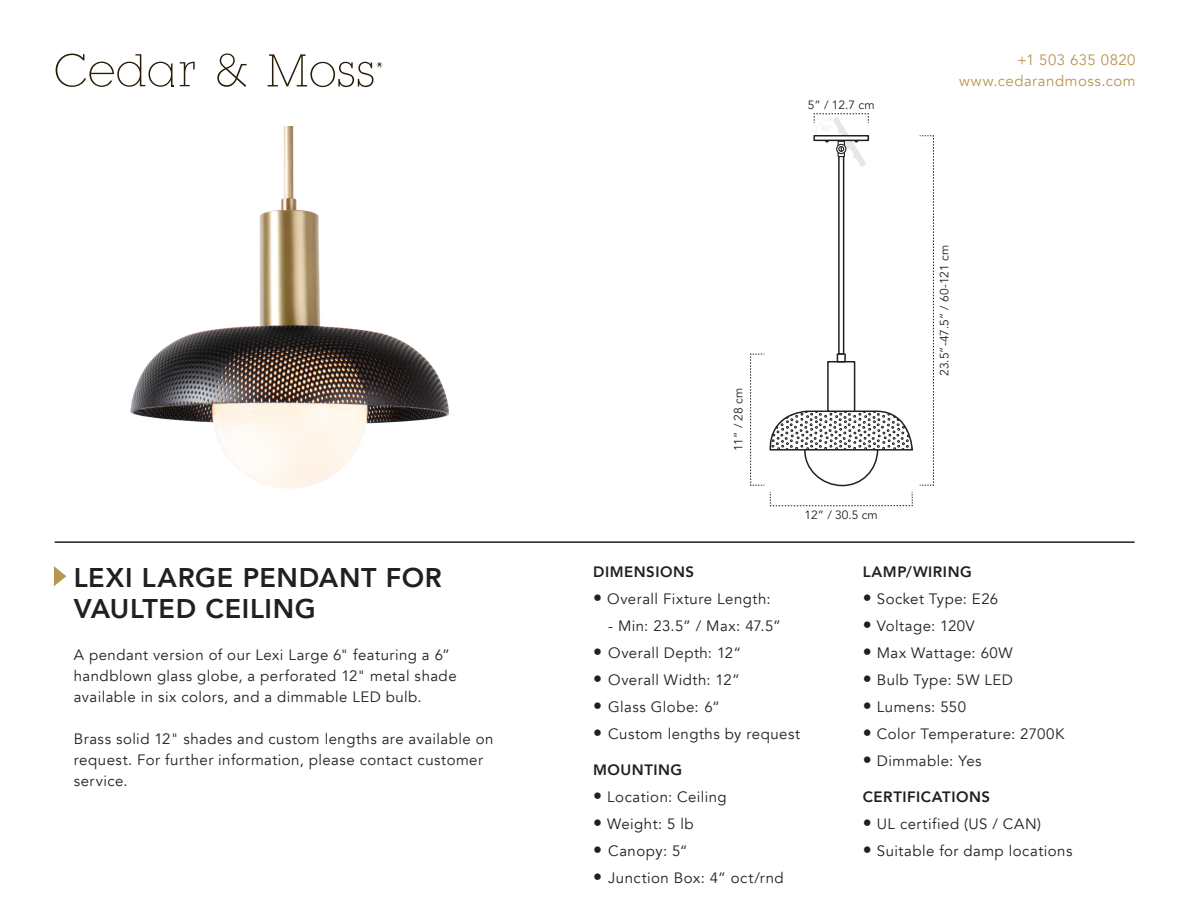
<style>
.page{position:relative;width:1188px;height:918px;background:#fff}
.page>*{position:absolute;margin:0;border:0;box-sizing:border-box;transform-origin:0 0}
.t1{font:800 27px/31.5px "Avenir";letter-spacing:.025em;color:#231f20}
.t2{font:15px/21px "Avenir";letter-spacing:.03em;color:#231f20}
.t3{font:800 15px "Avenir";letter-spacing:.035em;color:#231f20}
.t4{font:15px "Avenir";letter-spacing:.03em;color:#b69651}
.t5{font:12px "Avenir";color:#231f20}
.s1{font-size:18px}
</style>
<div class="page">
<img style="left:130px;top:126px;width:319px;height:363px">
<svg style="left:838px;top:168px;width:6px;height:185px"></svg>
<svg style="left:920px;top:135px;width:14px;height:351px"></svg>
<svg style="left:813px;top:113px;width:56px;height:55px"></svg>
<svg style="left:750px;top:353px;width:163px;height:154px"></svg>
<div style="left:827px;top:361px;width:28px;height:51px;background:#fff;border:2px solid #231f20"></div>
<div style="left:837px;top:353px;width:9px;height:10px;background:#fff;border:2px solid #231f20"></div>
<svg style="left:813px;top:135px;width:56px;height:6px"></svg>
<svg style="left:217px;top:54px;width:30px;height:33px"></svg>
<svg style="left:180px;top:62px;width:15px;height:24px"></svg>
<svg style="left:268px;top:54px;width:114px;height:33px"></svg>
<svg style="left:56px;top:54px;width:118px;height:33px"></svg>
<svg style="left:54px;top:566px;width:12px;height:20px"></svg>
<hr style="left:55px;top:541px;width:1080px;height:2px;background:#231f20">
<h1 class="t1" style="left:74px;top:561px;width:370px">LEXI LARGE PENDANT FOR<br>VAULTED CEILING</h1>
<p class="t2" style="left:74px;top:645px;width:384px">A pendant version of our Lexi Large 6" featuring a 6” handblown glass globe, a perforated 12" metal shade available in six colors, and a dimmable LED bulb.</p>
<p class="t2" style="left:74px;top:729px;width:421px">Brass solid 12" shades and custom lengths are available on request. For further information, please contact customer service.</p>
<p class="t4" style="left:1017px;top:51px;width:120px">+1 503 635 0820</p>
<p class="t5" style="left:808px;top:98px;width:68px">5” / 12.7 cm</p>
<p class="t5" style="left:731px;top:451px;width:65px;rotate:-90deg">11” / 28 cm</p>
<p class="t5" style="left:804px;top:508px;width:75px">12” / 30.5 cm</p>
<p class="t4" style="left:959px;top:72px;width:178px">www.cedarandmoss.com</p>
<p class="t5" style="left:937px;top:376px;width:132px;rotate:-90deg">23.5”-47.5” / 60-121 cm</p>
<p class="t3" style="left:593px;top:560px;width:102px">DIMENSIONS</p>
<p class="t2" style="left:593px;top:589px;width:179px"><span class="s1">•</span> Overall Fixture Length:</p>
<p class="t2" style="left:608px;top:616px;width:174px">- Min: 23.5” / Max: 47.5”</p>
<p class="t2" style="left:593px;top:643px;width:150px"><span class="s1">•</span> Overall Depth: 12“</p>
<p class="t2" style="left:593px;top:670px;width:148px"><span class="s1">•</span> Overall Width: 12”</p>
<p class="t2" style="left:593px;top:697px;width:128px"><span class="s1">•</span> Glass Globe: 6“</p>
<p class="t2" style="left:593px;top:724px;width:208px"><span class="s1">•</span> Custom lengths by request</p>
<p class="t3" style="left:593px;top:758px;width:91px">MOUNTING</p>
<p class="t2" style="left:593px;top:787px;width:135px"><span class="s1">•</span> Location: Ceiling</p>
<p class="t2" style="left:593px;top:814px;width:102px"><span class="s1">•</span> Weight: 5 lb</p>
<p class="t2" style="left:593px;top:841px;width:96px"><span class="s1">•</span> Canopy: 5“</p>
<p class="t2" style="left:593px;top:868px;width:192px"><span class="s1">•</span> Junction Box: 4” oct/rnd</p>
<p class="t3" style="left:863px;top:560px;width:110px">LAMP/WIRING</p>
<p class="t2" style="left:863px;top:589px;width:137px"><span class="s1">•</span> Socket Type: E26</p>
<p class="t2" style="left:863px;top:616px;width:113px"><span class="s1">•</span> Voltage: 120V</p>
<p class="t2" style="left:863px;top:643px;width:151px"><span class="s1">•</span> Max Wattage: 60W</p>
<p class="t2" style="left:863px;top:670px;width:151px"><span class="s1">•</span> Bulb Type: 5W LED</p>
<p class="t2" style="left:863px;top:697px;width:105px"><span class="s1">•</span> Lumens: 550</p>
<p class="t2" style="left:863px;top:724px;width:203px"><span class="s1">•</span> Color Temperature: 2700K</p>
<p class="t2" style="left:863px;top:751px;width:120px"><span class="s1">•</span> Dimmable: Yes</p>
<p class="t3" style="left:863px;top:785px;width:129px">CERTIFICATIONS</p>
<p class="t2" style="left:863px;top:814px;width:180px"><span class="s1">•</span> UL certified (US / CAN)</p>
<p class="t2" style="left:863px;top:841px;width:211px"><span class="s1">•</span> Suitable for damp locations</p>
</div>
